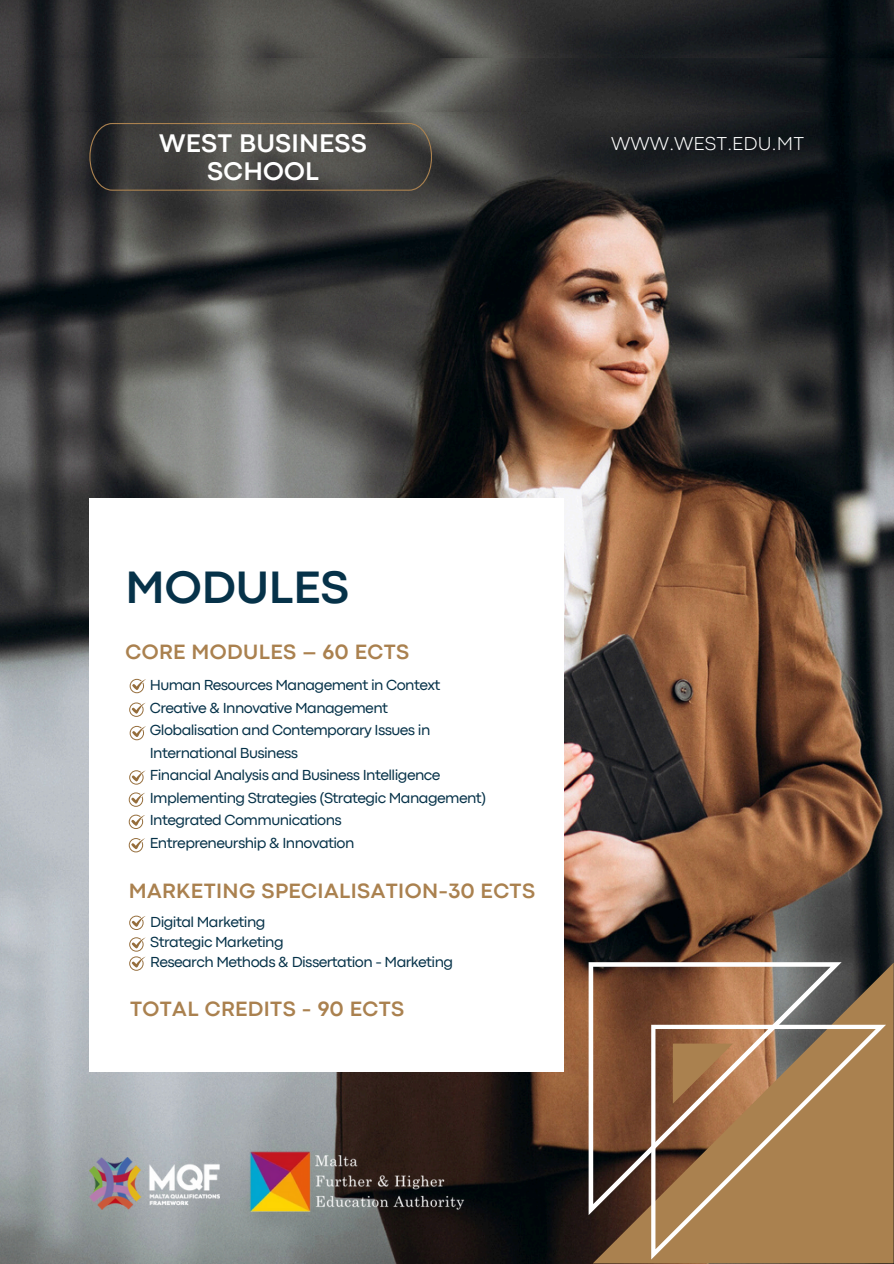
<style>
.page{position:relative;width:894px;height:1264px;background:#fff}
.page>*{position:absolute;margin:0;border:0;box-sizing:border-box;transform-origin:0 0}
.t1{font:700 47.4px "Codec Pro";color:#063249}
.t2{font:700 26.55px "Codec Pro";letter-spacing:.01em;color:#fff}
.t3{font:700 21.6px "Codec Pro";letter-spacing:.02em;color:#aa814f}
.t4{font:300 19.5px "Codec Pro";letter-spacing:.01em;color:#fff}
.t5{font:15.15px/22.5px "Codec Pro";letter-spacing:-.04em;color:#063249}
</style>
<div class="page">
<img style="left:0;top:112px;width:893px;height:1151px">
<img style="left:0;top:57px;width:893px;height:55px">
<img style="left:0;top:0;width:893px;height:57px">
<div style="left:89px;top:498px;width:474px;height:574px;background:#fff"></div>
<svg style="left:89px;top:123px;width:342px;height:67px;background:#484643"></svg>
<svg style="left:592px;top:962px;width:301px;height:301px;background:#856642"></svg>
<div style="left:651px;top:1024px;width:234px;height:235px;background:#aa814f"></div>
<svg style="left:588px;top:962px;width:253px;height:253px;background:#977355"></svg>
<svg style="left:672px;top:1043px;width:60px;height:60px;background:#ac7f55"></svg>
<svg style="left:130px;top:679px;width:16px;height:14px"></svg>
<svg style="left:129px;top:702px;width:16px;height:15px"></svg>
<svg style="left:130px;top:726px;width:16px;height:14px"></svg>
<svg style="left:129px;top:770px;width:17px;height:14px"></svg>
<svg style="left:129px;top:814px;width:16px;height:15px"></svg>
<svg style="left:129px;top:838px;width:16px;height:14px"></svg>
<svg style="left:129px;top:792px;width:16px;height:14px"></svg>
<svg style="left:129px;top:915px;width:17px;height:15px"></svg>
<svg style="left:129px;top:937px;width:17px;height:33px"></svg>
<img style="left:89px;top:1157px;width:130px;height:52px">
<img style="left:238px;top:1141px;width:236px;height:78px">
<p class="t2" style="left:159px;top:134px;width:209px">WEST BUSINESS</p>
<p class="t4" style="left:611px;top:137px;width:194px">WWW.WEST.EDU.MT</p>
<p class="t2" style="left:207px;top:162px;width:113px">SCHOOL</p>
<p class="t1" style="left:125px;top:570px;width:225px">MODULES</p>
<h3 class="t3" style="left:125px;top:644px;width:285px">CORE MODULES – 60 ECTS</h3>
<h2 class="t5" style="left:150px;top:675px;width:292px">Human Resources Management in Context</h2>
<h4 class="t5" style="left:150px;top:697px;width:338px">Creative &amp; Innovative Management<br>Globalisation and Contemporary Issues in International Business<br>Financial Analysis and Business Intelligence Implementing Strategies (Strategic Management)<br>Integrated Communications<br>Entrepreneurship &amp; Innovation</h4>
<h3 class="t3" style="left:129px;top:883px;width:408px">MARKETING SPECIALISATION-30 ECTS</h3>
<p class="t5" style="left:150px;top:912px;width:304px;line-height:20.2px">Digital Marketing<br>Strategic Marketing<br>Research Methods &amp; Dissertation - Marketing</p>
<p class="t3" style="left:130px;top:1001px;width:276px">TOTAL CREDITS - 90 ECTS</p>
</div>
